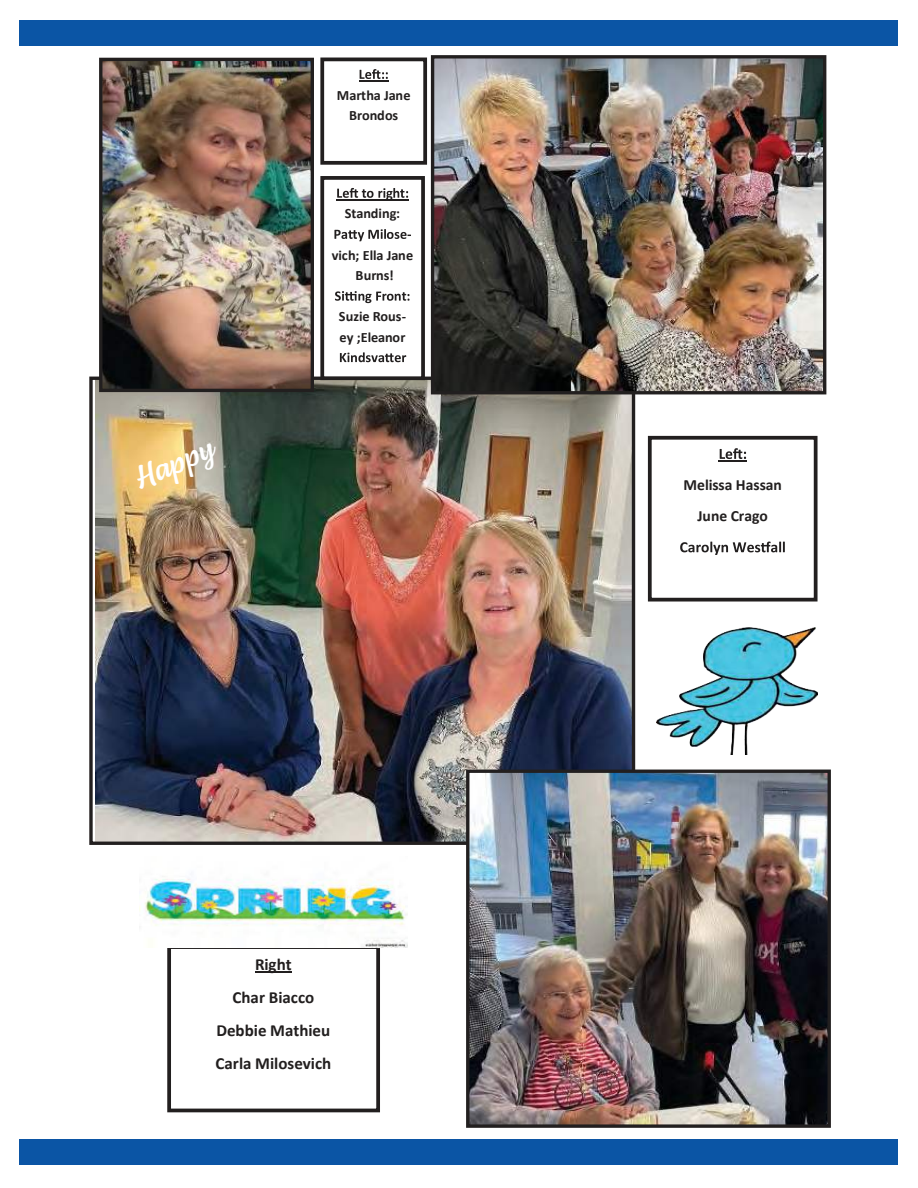
<style>
.page{position:relative;width:918px;height:1188px;background:#fff}
.page>*{position:absolute;margin:0;border:0;box-sizing:border-box;transform-origin:0 0}
.t1{font:32.55px "Lemongrass Script";color:#fff}
.t2{font:700 16.95px/33.2px "Calibri";color:#221f1f;text-align:center}
.t3{font:700 15.6px/30.9px "Calibri";letter-spacing:-.005em;color:#221f1f;text-align:center}
.t4{font:700 14.25px/20.4px "Calibri";letter-spacing:-.005em;color:#221f1f;text-align:center}
</style>
<div class="page">
<img style="left:95px;top:381px;width:536px;height:460px">
<img style="left:435px;top:59px;width:387px;height:331px">
<div style="left:431px;top:55px;width:395px;height:339px;border:3px solid #221f1f"></div>
<img style="left:470px;top:774px;width:357px;height:350px">
<div style="left:466px;top:770px;width:365px;height:358px;border:3px solid #221f1f"></div>
<img style="left:103px;top:62px;width:207px;height:326px">
<div style="left:99px;top:58px;width:215px;height:334px;border:3px solid #221f1f"></div>
<div style="left:320px;top:58px;width:107px;height:107px;background:#fff;border:4px solid #221f1f"></div>
<svg style="left:360px;top:69px;width:28px;height:10px"></svg>
<hr style="left:359px;top:81px;width:30px;height:1px;background:#221f1f">
<div style="left:320px;top:176px;width:105px;height:204px;background:#fff;border:4px solid #221f1f"></div>
<svg style="left:337px;top:188px;width:71px;height:11px"></svg>
<hr style="left:336px;top:199px;width:73px;height:1px;background:#221f1f">
<svg style="left:334px;top:229px;width:77px;height:12px"></svg>
<svg style="left:335px;top:291px;width:74px;height:12px"></svg>
<svg style="left:340px;top:352px;width:66px;height:10px"></svg>
<div style="left:648px;top:436px;width:170px;height:166px;background:#fff;border:4px solid #221f1f"></div>
<svg style="left:719px;top:448px;width:28px;height:14px"></svg>
<svg style="left:680px;top:542px;width:105px;height:13px"></svg>
<div style="left:167px;top:945px;width:213px;height:167px;background:#fff;border:4px solid #221f1f"></div>
<hr style="left:255px;top:972px;width:37px;height:1px;background:#221f1f">
<img style="left:140px;top:876px;width:267px;height:71px">
<img style="left:656px;top:627px;width:162px;height:128px">
<div style="left:20px;top:20px;width:878px;height:25px;background:#0b55a5"></div>
<div style="left:20px;top:1139px;width:878px;height:25px;background:#0b55a5"></div>
<p class="t4" style="left:337px;top:86px;width:75px">Martha Jane<br>Brondos</p>
<h1 class="t1" style="left:131px;top:466px;width:83px;rotate:-23deg">Happy</h1>
<p class="t4" style="left:345px;top:205px;width:57px">Standing:</p>
<p class="t4" style="left:332px;top:246px;width:83px">vich; Ella Jane<br>Burns!</p>
<p class="t4" style="left:339px;top:307px;width:69px;text-align:left">Suzie Rous&shy;ey ;Eleanor</p>
<p class="t2" style="left:216px;top:949px;width:117px">Right<br>Char Biacco<br>Debbie Mathieu<br>Carla Milosevich</p>
<p class="t3" style="left:684px;top:471px;width:100px">Melissa Hassan<br>June Crago</p>
</div>
